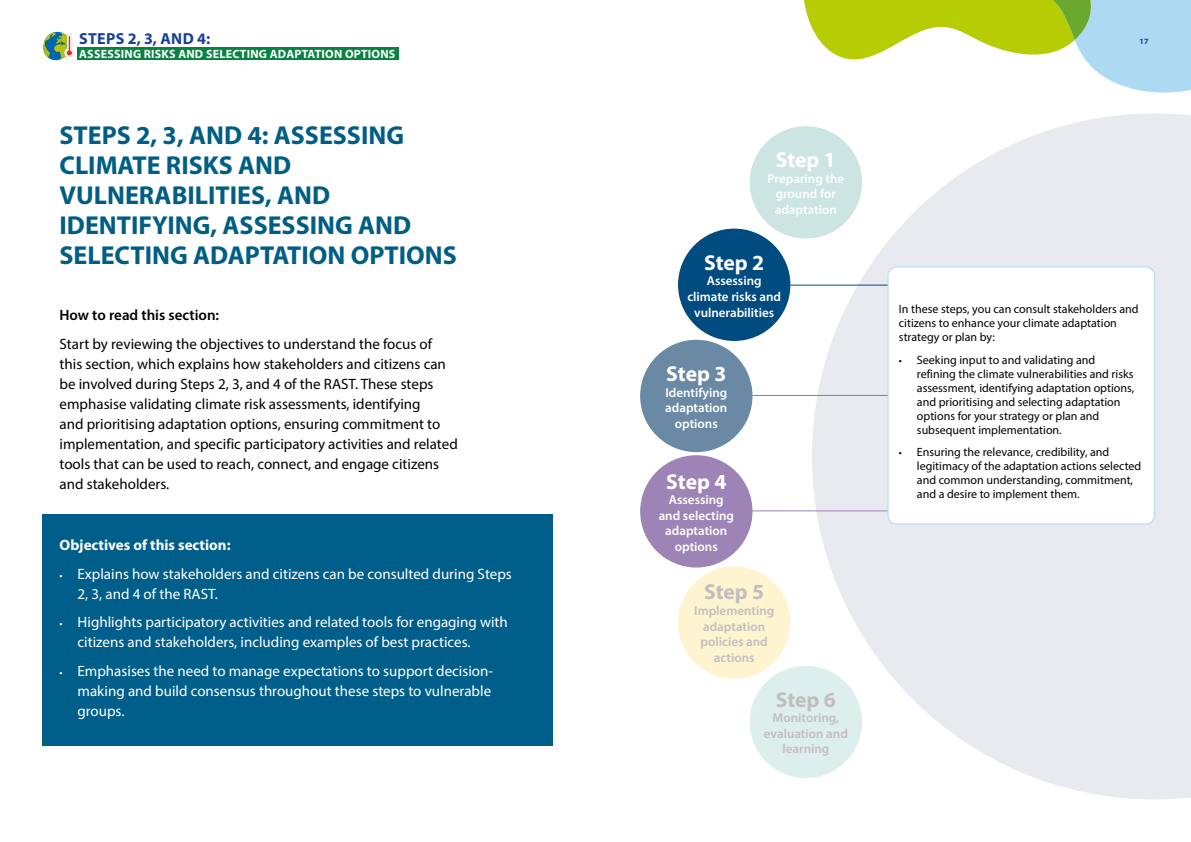
<style>
.page{position:relative;width:1191px;height:842px;background:#fff}
.page>*{position:absolute;margin:0;border:0;box-sizing:border-box;transform-origin:0 0}
.EU_-_Titles_Small{font:700 26px/30px "Myriad Pro";color:#005e85}
.t1{font:700 21.6px "Myriad Pro";letter-spacing:-.005em;color:#fff}
.t2{font:700 21.6px "Myriad Pro";letter-spacing:-.005em;color:#c2bebe}
.EU_Ameneded{font:700 16px "Myriad Pro";letter-spacing:.02em;color:#164194}
.EU_Ameneded-2{font:15px/20px "Myriad Pro";color:#000}
.t3{font:15px/20px "Myriad Pro";color:#fff}
.EU_Ameneded-3{font:700 15px "Myriad Pro";color:#fff}
.EU_Ameneded-4{font:600 15px "Myriad Pro";color:#000}
.t4{font:600 13px/15.6px "Myriad Pro";color:#fff;text-align:center}
.t5{font:600 13px/15.6px "Myriad Pro";color:#c2bebe;text-align:center}
.EU_Ameneded-5{font:12px/14px "Myriad Pro";color:#000}
.EU_Ameneded-6{font:700 12px "Myriad Pro";letter-spacing:.02em;color:#fff}
.t6{font:700 8px "Myriad Pro";color:#164194}
.s1{font-size:11px}
</style>
<div class="page">
<svg style="left:804px;top:0;width:387px;height:93px"></svg>
<div style="left:77px;top:47px;width:322px;height:12px;background:#088243"></div>
<div style="left:43px;top:514px;width:510px;height:232px;background:#005f8a"></div>
<svg style="left:812px;top:113px;width:379px;height:686px"></svg>
<div style="left:641px;top:456px;width:111px;height:111px;background:#9e84b6;border-radius:50%"></div>
<div style="left:641px;top:340px;width:111px;height:111px;background:#6989a5;border-radius:50%"></div>
<div style="left:678px;top:229px;width:111px;height:111px;background:#004b7f;border-radius:50%"></div>
<div style="left:888px;top:267px;width:266px;height:257px;background:#fff;border-radius:9px"></div>
<div style="left:887px;top:266px;width:268px;height:258px;border:1px solid #addaf5;border-radius:9px"></div>
<svg style="left:43px;top:32px;width:32px;height:28px"></svg>
<div style="left:750px;top:127px;width:111px;height:111px;background:#cce4e2;border-radius:50%"></div>
<div style="left:678px;top:567px;width:111px;height:111px;background:#fef4cf;border-radius:50%"></div>
<div style="left:750px;top:666px;width:111px;height:111px;background:#dcefed;border-radius:50%"></div>
<hr style="left:790px;top:285px;width:97px;height:1px;background:#004b7f">
<hr style="left:752px;top:395px;width:135px;height:1px;background:#6989a5">
<hr style="left:750px;top:510px;width:137px;height:1px;background:#9e84b6">
<p class="EU_Ameneded" style="left:79px;top:28px;width:133px">STEPS 2, 3, AND 4:</p>
<p class="t6" style="left:1139px;top:36px;width:10px">17</p>
<p class="EU_Ameneded-6" style="left:79px;top:46px;width:318px">ASSESSING RISKS AND SELECTING ADAPTATION OPTIONS</p>
<p class="EU_-_Titles_Small" style="left:60px;top:120px;width:399px">STEPS 2, 3, AND 4: ASSESSING<br>CLIMATE RISKS AND<br>VULNERABILITIES, AND<br>IDENTIFYING, ASSESSING AND<br>SELECTING ADAPTATION OPTIONS</p>
<p class="EU_Ameneded-4" style="left:60px;top:306px;width:161px">How to read this section:</p>
<p class="EU_Ameneded-2" style="left:60px;top:333px;width:400px">Start by reviewing the objectives to understand the focus of this section, which explains how stakeholders and citizens can be involved during Steps 2, 3, and 4 of the RAST. These steps emphasise validating climate risk assessments, identifying<br>and prioritising adaptation options, ensuring commitment to implementation, and specific participatory activities and related tools that can be used to reach, connect, and engage citizens and stakeholders.</p>
<p class="EU_Ameneded-3" style="left:60px;top:535px;width:172px">Objectives of this section:</p>
<p class="t3" style="left:78px;top:563px;width:436px;text-indent:-18px"><span class="s1">•</span> Explains how stakeholders and citizens can be consulted during Steps<br>2, 3, and 4 of the RAST.</p>
<p class="t3" style="left:78px;top:612px;width:432px;text-indent:-18px"><span class="s1">•</span> Highlights participatory activities and related tools for engaging with citizens and stakeholders, including examples of best practices.</p>
<p class="t3" style="left:78px;top:660px;width:417px;text-indent:-18px"><span class="s1">•</span> Emphasises the need to manage expectations to support decision&shy;making and build consensus throughout these steps to vulnerable groups.</p>
<p class="t1" style="left:776px;top:146px;width:62px">Step 1</p>
<p class="t4" style="left:767px;top:170px;width:78px">Preparing the ground for adaptation</p>
<p class="t1" style="left:704px;top:248px;width:62px">Step 2</p>
<p class="t4" style="left:687px;top:273px;width:95px">Assessing climate risks and vulnerabilities</p>
<p class="t1" style="left:666px;top:360px;width:62px">Step 3</p>
<p class="t4" style="left:665px;top:384px;width:63px">Identifying</p>
<p class="t4" style="left:665px;top:400px;width:64px">adaptation options</p>
<p class="t1" style="left:666px;top:467px;width:62px">Step 4</p>
<p class="t4" style="left:658px;top:492px;width:77px">Assessing and selecting adaptation options</p>
<p class="t2" style="left:704px;top:578px;width:62px">Step 5</p>
<p class="t5" style="left:694px;top:602px;width:82px">Implementing adaptation</p>
<p class="t5" style="left:700px;top:634px;width:69px">policies and</p>
<p class="t5" style="left:714px;top:649px;width:42px">actions</p>
<p class="t2" style="left:776px;top:685px;width:62px">Step 6</p>
<p class="t5" style="left:764px;top:710px;width:86px">Monitoring, evaluation and learning</p>
<p class="EU_Ameneded-5" style="left:899px;top:302px;width:241px">In these steps, you can consult stakeholders and citizens to enhance your climate adaptation strategy or plan by:</p>
<p class="EU_Ameneded-5" style="left:917px;top:352px;width:219px;text-indent:-18px"><span class="s1">•</span> Seeking input to and validating and refining the climate vulnerabilities and risks assessment, identifying adaptation options, and prioritising and selecting adaptation options for your strategy or plan and subsequent implementation.</p>
<p class="EU_Ameneded-5" style="left:917px;top:445px;width:226px;text-indent:-18px"><span class="s1">•</span> Ensuring the relevance, credibility, and legitimacy of the adaptation actions selected and common understanding, commitment, and a desire to implement them.</p>
</div>
